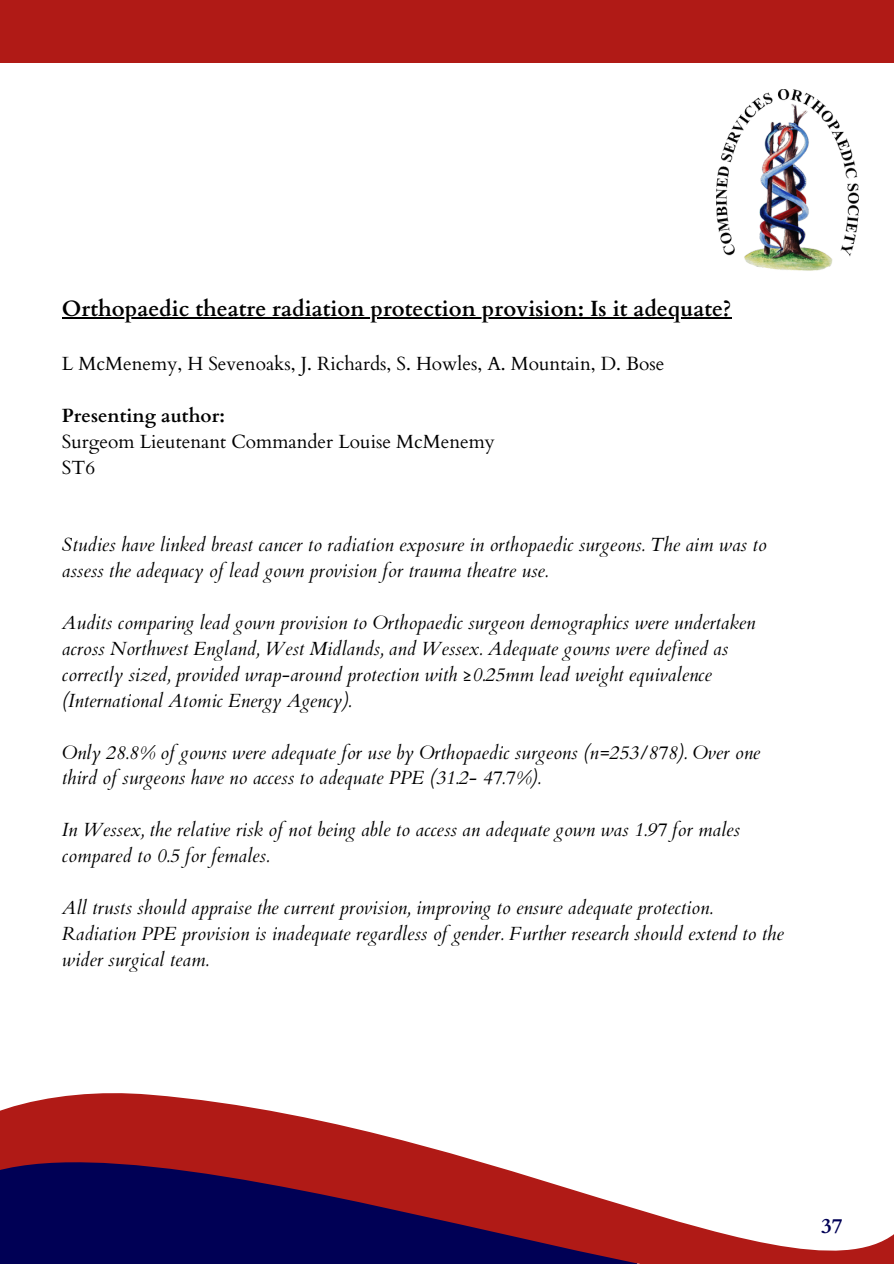
<style>
.page{position:relative;width:894px;height:1264px;background:#fff}
.page>*{position:absolute;margin:0;border:0;box-sizing:border-box;transform-origin:0 0}
.t1{font:700 22.05px "Cardo";color:#000}
.t2{font:700 21px "Cardo";color:#005}
.t3{font:italic 19.05px/25.8px "Cardo";color:#000}
.t4{font:19.05px "Cardo";color:#000}
.t5{font:700 19.05px "Cardo";color:#000}
</style>
<div class="page">
<div style="left:0;top:0;width:893px;height:63px;background:#b01a16"></div>
<svg style="left:0;top:1093px;width:893px;height:170px"></svg>
<img style="left:716px;top:89px;width:141px;height:182px">
<hr style="left:62px;top:317px;width:669px;height:1px;background:#000">
<p class="t1" style="left:62px;top:294px;width:671px">Orthopaedic theatre radiation protection provision: Is it adequate?</p>
<h1 class="t4" style="left:62px;top:351px;width:604px">L McMenemy, H Sevenoaks, J. Richards, S. Howles, A. Mountain, D. Bose</h1>
<p class="t5" style="left:62px;top:403px;width:164px">Presenting author:</p>
<p class="t4" style="left:62px;top:429px;width:434px">Surgeom Lieutenant Commander Louise McMenemy</p>
<p class="t4" style="left:62px;top:455px;width:35px">ST6</p>
<p class="t3" style="left:62px;top:532px;width:706px">Studies have linked breast cancer to radiation exposure in orthopaedic surgeons. The aim was to assess the adequacy of lead gown provision for trauma theatre use.</p>
<p class="t3" style="left:62px;top:610px;width:695px">Audits comparing lead gown provision to Orthopaedic surgeon demographics were undertaken across Northwest England, West Midlands, and Wessex. Adequate gowns were defined as correctly sized, provided wrap-around protection with ≥0.25mm lead weight equivalence (International Atomic Energy Agency).</p>
<p class="t3" style="left:62px;top:739px;width:699px">Only 28.8% of gowns were adequate for use by Orthopaedic surgeons (n=253/878). Over one third of surgeons have no access to adequate PPE (31.2- 47.7%).</p>
<p class="t3" style="left:62px;top:817px;width:679px">In Wessex, the relative risk of not being able to access an adequate gown was 1.97 for males compared to 0.5 for females.</p>
<p class="t3" style="left:62px;top:895px;width:723px">All trusts should appraise the current provision, improving to ensure adequate protection.<br>Radiation PPE provision is inadequate regardless of gender. Further research should extend to the wider surgical team.</p>
<p class="t2" style="left:820px;top:1212px;width:23px">37</p>
</div>
